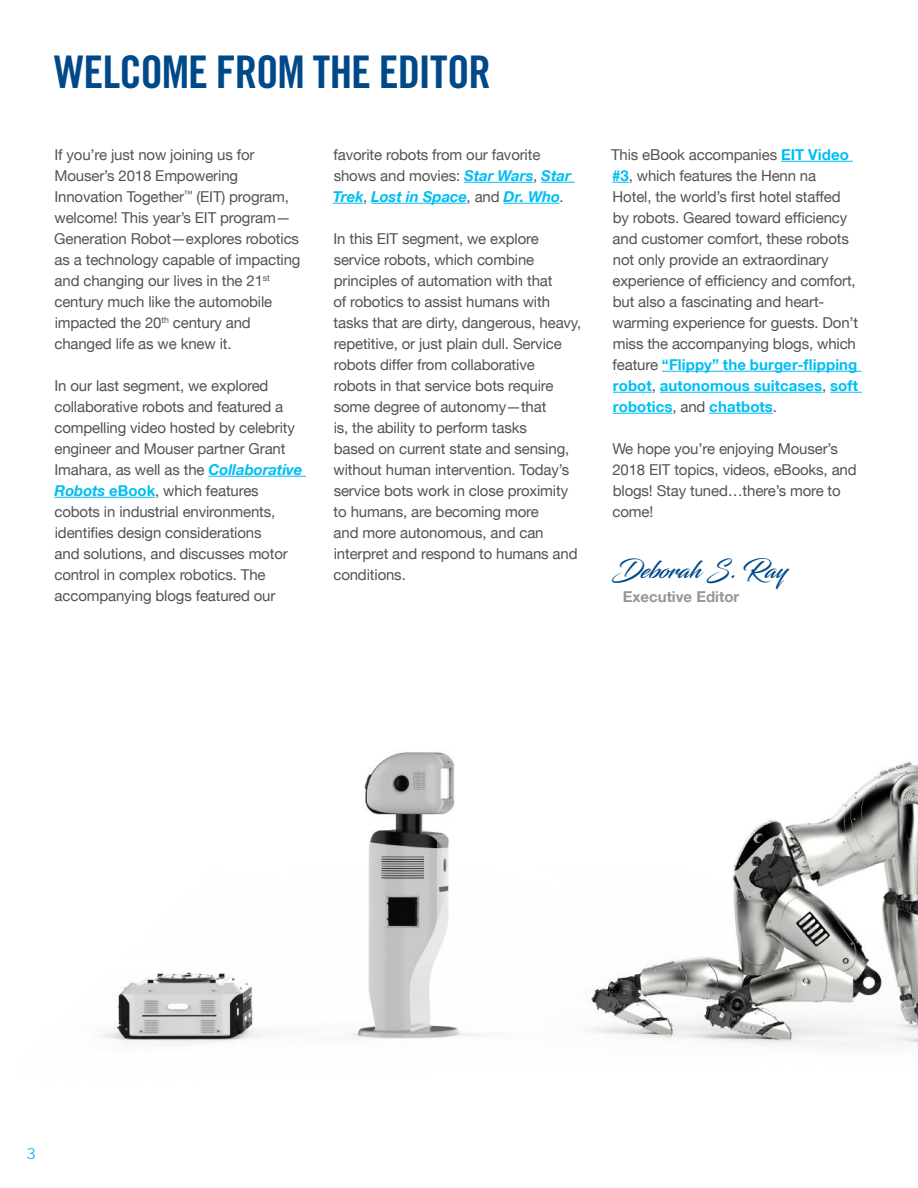
<style>
.page{position:relative;width:918px;height:1188px;background:#fff}
.page>*{position:absolute;margin:0;border:0;box-sizing:border-box;transform-origin:0 0}
.t1{font:45px "Trade Gothic Bold Cond Twenty";letter-spacing:-.025em;color:#004989}
.t2{font:24px "Blacksword";color:#004989}
.t3{font:15px/21px "Helvetica Neue LT";letter-spacing:-.01em;color:#555253}
.t4{font:700 15px "Helvetica Neue LT";color:#969698}
.t5{font:300 15px "Trade Gothic";color:#00aeef}
.s1{font-weight:700;font-style:italic;color:#00bef3}
.s2{font-weight:700;color:#00bef3}
</style>
<div class="page">
<img style="left:54px;top:370px;width:864px;height:676px">
<hr style="left:208px;top:476px;width:98px;height:1px;background:#00bef3">
<hr style="left:55px;top:497px;width:100px;height:1px;background:#00bef3">
<hr style="left:464px;top:182px;width:69px;height:1px;background:#00bef3">
<hr style="left:541px;top:182px;width:34px;height:1px;background:#00bef3">
<hr style="left:333px;top:203px;width:30px;height:1px;background:#00bef3">
<hr style="left:371px;top:203px;width:96px;height:1px;background:#00bef3">
<hr style="left:504px;top:203px;width:55px;height:1px;background:#00bef3">
<hr style="left:781px;top:161px;width:72px;height:1px;background:#00bef3">
<svg style="left:612px;top:182px;width:17px;height:1px"></svg>
<hr style="left:662px;top:371px;width:199px;height:1px;background:#00bef3">
<hr style="left:613px;top:392px;width:39px;height:1px;background:#00bef3">
<hr style="left:660px;top:392px;width:162px;height:1px;background:#00bef3">
<hr style="left:830px;top:392px;width:32px;height:1px;background:#00bef3">
<hr style="left:613px;top:413px;width:59px;height:1px;background:#00bef3">
<hr style="left:709px;top:413px;width:64px;height:1px;background:#00bef3">
<h1 class="t1" style="left:54px;top:45px;width:438px">WELCOME FROM THE EDITOR</h1>
<p class="t3" style="left:54px;top:144px;width:248px">If you’re just now joining us for<br>Mouser’s 2018 Empowering<br>Innovation Together<sup>™</sup> (EIT) program, welcome! This year’s EIT program—<br>Generation Robot—explores robotics as a technology capable of impacting and changing our lives in the 21<sup>st </sup>century much like the automobile impacted the 20<sup>th</sup> century and changed life as we knew it.</p>
<p class="t3" style="left:54px;top:375px;width:249px">In our last segment, we explored collaborative robots and featured a compelling video hosted by celebrity engineer and Mouser partner Grant Imahara, as well as the <span class="s1">Collaborative Robots</span> <span class="s2">eBook</span>, which features cobots in industrial environments, identifies design considerations<br>and solutions, and discusses motor control in complex robotics. The accompanying blogs featured our</p>
<p class="t3" style="left:333px;top:144px;width:240px">favorite robots from our favorite shows and movies: <span class="s1">Star Wars</span>, <span class="s1">Star<br>Trek</span>, <span class="s1">Lost in Space</span>, and <span class="s1">Dr. Who</span>.</p>
<p class="t3" style="left:333px;top:228px;width:249px">In this EIT segment, we explore service robots, which combine principles of automation with that<br>of robotics to assist humans with tasks that are dirty, dangerous, heavy, repetitive, or just plain dull. Service robots differ from collaborative<br>robots in that service bots require some degree of autonomy—that<br>is, the ability to perform tasks<br>based on current state and sensing, without human intervention. Today’s service bots work in close proximity to humans, are becoming more<br>and more autonomous, and can interpret and respond to humans and conditions.</p>
<p class="t3" style="left:611px;top:144px;width:248px">This eBook accompanies <span class="s2">EIT Video #3</span>, which features the Henn na<br>Hotel, the world’s first hotel staffed by robots. Geared toward efficiency and customer comfort, these robots not only provide an extraordinary experience of efficiency and comfort, but also a fascinating and heart&shy;warming experience for guests. Don’t miss the accompanying blogs, which feature <span class="s2">“Flippy” the burger-flipping robot</span>, <span class="s2">autonomous suitcases</span>, <span class="s2">soft robotics</span>, and <span class="s2">chatbots</span>.</p>
<p class="t3" style="left:612px;top:438px;width:246px">We hope you’re enjoying Mouser’s<br>2018 EIT topics, videos, eBooks, and blogs! Stay tuned…there’s more to come!</p>
<h2 class="t2" style="left:612px;top:555px;width:176px">Deborah S. Ray</h2>
<p class="t4" style="left:623px;top:587px;width:118px">Executive Editor</p>
<p class="t5" style="left:27px;top:1145px;width:10px">3</p>
</div>
